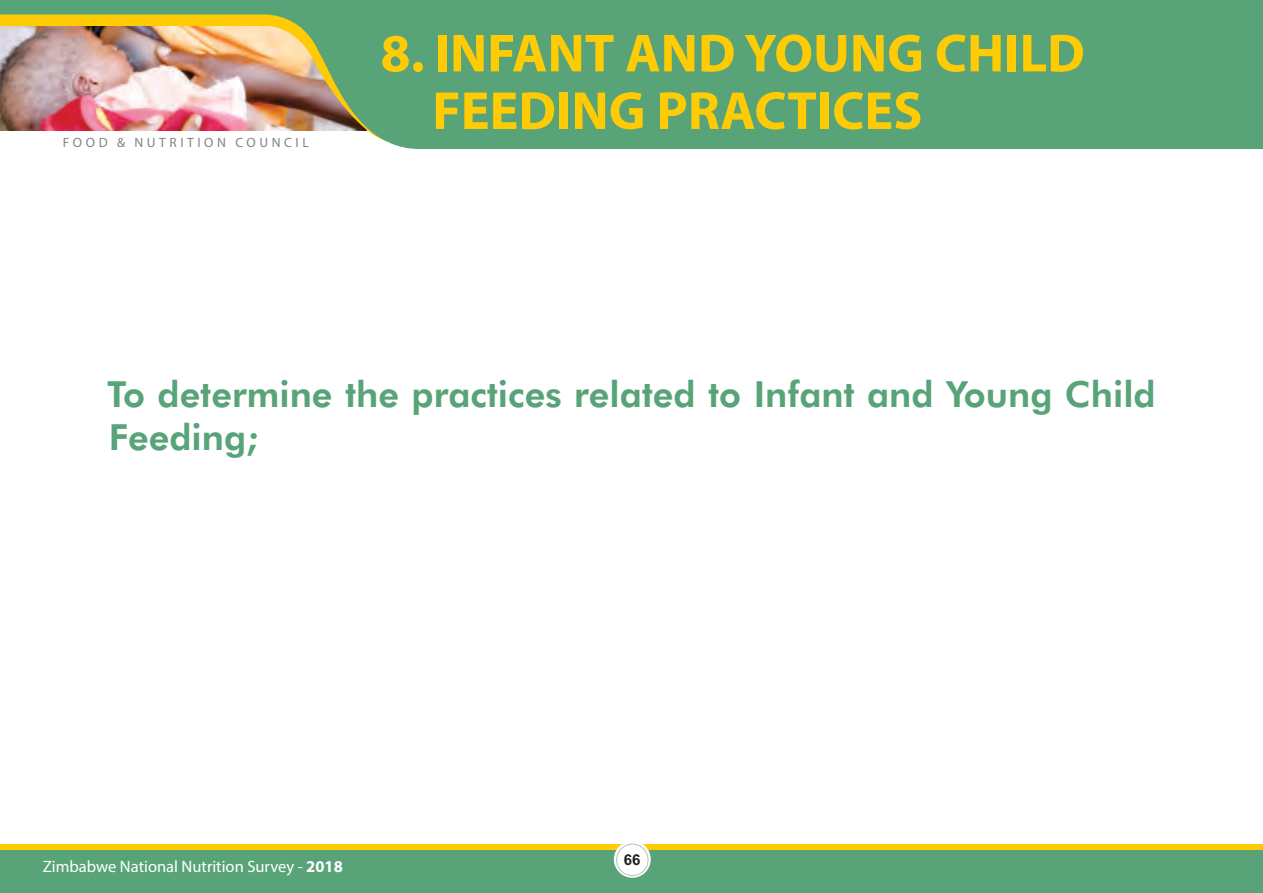
<style>
.page{position:relative;width:1263px;height:893px;background:#fff}
.page>*{position:absolute;margin:0;border:0;box-sizing:border-box;transform-origin:0 0}
.t1{font:700 54px/57.6px "Myriad Pro";color:#ffcb04}
.t2{font:800 36px/43.2px "Futura BT";color:#58a478}
.t3{font:16.5px "Myriad Pro";color:#fff}
.t4{font:700 15px "Arial";color:#231f20}
.t5{font:13.5px "Myriad Pro";letter-spacing:.265em;color:#808285}
.s1{font-weight:700}
</style>
<div class="page">
<div style="left:0;top:850px;width:1263px;height:43px;background:#58a478"></div>
<div style="left:0;top:844px;width:1263px;height:6px;background:#ffcb04"></div>
<div style="left:608px;top:835px;width:48px;height:48px;background:#231f20;opacity:.49"></div>
<div style="left:614px;top:841px;width:37px;height:37px;background:#fff;border-radius:50%"></div>
<svg style="left:0;top:0;width:1263px;height:149px;background:#77a77f"></svg>
<div style="left:616px;top:844px;width:32px;height:32px;border:1px solid #bbbdc0;border-radius:50%"></div>
<p class="t5" style="left:63px;top:136px;width:247px">FOOD &amp; NUTRITION COUNCIL</p>
<h1 class="t1" style="left:432px;top:29px;width:654px;text-indent:-52px">8. INFANT AND YOUNG CHILD<br>FEEDING PRACTICES</h1>
<p class="t2" style="left:107px;top:376px;width:1050px">To determine the practices related to Infant and Young Child<br>Feeding;</p>
<p class="t3" style="left:43px;top:859px;width:302px">Zimbabwe National Nutrition Survey - <span class="s1">2018</span></p>
<p class="t4" style="left:624px;top:854px;width:18px">66</p>
</div>
